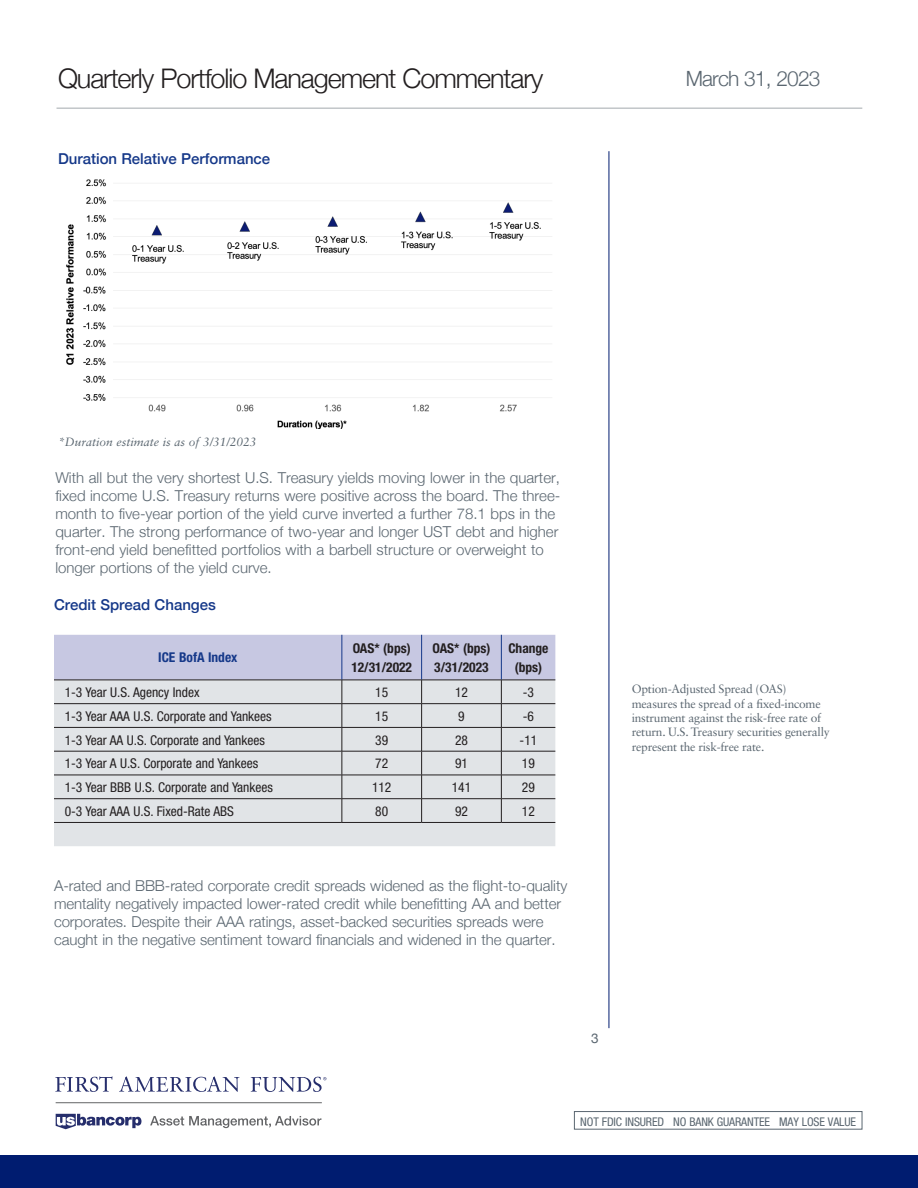
<style>
.page{position:relative;width:918px;height:1188px;background:#fff}
.page>*{position:absolute;margin:0;border:0;box-sizing:border-box;transform-origin:0 0}
.t1{font:300 27px "Helvetica Neue";letter-spacing:-.04em;color:#231f20}
.t2{font:300 21px "Helvetica Neue";letter-spacing:-.04em;color:#5a6670}
.t3{font:300 15px/18px "Helvetica Neue";color:#5a6670}
.t4{font:500 15px "Helvetica Neue";color:#153889}
.t5{font:condensed 13.5px "Helvetica Neue";color:#231f20}
.t6{font:700 condensed 13.5px "Helvetica Neue";color:#231f20}
.t7{font:700 condensed 13.5px "Helvetica Neue";color:#153889}
.t8{font:13.5px "Helvetica Neue";color:#5a6670}
.t9{font:12px/14.4px "Sabon LT Std";letter-spacing:-.02em;color:#5a6670}
.t10{font:condensed 12px "Helvetica Neue";letter-spacing:-.01em;color:#5a6670}
.t11{font:italic 12px "Sabon LT Std";color:#5a6670}
</style>
<div class="page">
<div style="left:574px;top:1111px;width:288px;height:19px;border:1px solid #5a6670"></div>
<svg style="left:56px;top:1114px;width:85px;height:15px"></svg>
<svg style="left:150px;top:1116px;width:171px;height:12px"></svg>
<hr style="left:56px;top:1102px;width:266px;height:1px;background:#636466">
<svg style="left:55px;top:1076px;width:57px;height:16px"></svg>
<svg style="left:119px;top:1076px;width:120px;height:16px"></svg>
<svg style="left:251px;top:1077px;width:75px;height:15px"></svg>
<div style="left:0;top:1155px;width:918px;height:33px;background:#001c70"></div>
<hr style="left:57px;top:107px;width:805px;height:2px;background:#a3a9ad">
<hr style="left:609px;top:151px;width:1px;height:877px;background:#001c70">
<img style="left:66px;top:179px;width:486px;height:250px">
<div style="left:54px;top:823px;width:501px;height:23px;background:#e1e4e7"></div>
<svg style="left:54px;top:635px;width:501px;height:187px;background:#d3d5de"></svg>
<hr style="left:54px;top:822px;width:288px;height:1px;background:#231f20">
<hr style="left:342px;top:822px;width:80px;height:1px;background:#231f20">
<hr style="left:422px;top:822px;width:79px;height:1px;background:#231f20">
<hr style="left:501px;top:822px;width:54px;height:1px;background:#231f20">
<p class="t1" style="left:58px;top:56px;width:487px">Quarterly Portfolio Management Commentary</p>
<p class="t2" style="left:686px;top:62px;width:136px">March 31, 2023</p>
<p class="t4" style="left:58px;top:146px;width:214px">Duration Relative Performance</p>
<p class="t11" style="left:58px;top:435px;width:200px">*Duration estimate is as of 3/31/2023</p>
<p class="t3" style="left:55px;top:467px;width:507px">With all but the very shortest U.S. Treasury yields moving lower in the quarter, fixed income U.S. Treasury returns were positive across the board. The three&shy;month to five-year portion of the yield curve inverted a further 78.1 bps in the quarter. The strong performance of two-year and longer UST debt and higher front-end yield benefitted portfolios with a barbell structure or overweight to longer portions of the yield curve.</p>
<p class="t4" style="left:54px;top:592px;width:163px">Credit Spread Changes</p>
<p class="t7" style="left:158px;top:650px;width:81px">ICE BofA Index</p>
<p class="t6" style="left:353px;top:640px;width:60px">OAS* (bps)</p>
<p class="t6" style="left:351px;top:659px;width:62px">12/31/2022</p>
<p class="t6" style="left:432px;top:640px;width:60px">OAS* (bps)</p>
<p class="t6" style="left:434px;top:659px;width:56px">3/31/2023</p>
<p class="t6" style="left:508px;top:640px;width:42px">Change</p>
<p class="t6" style="left:515px;top:659px;width:29px">(bps)</p>
<p class="t5" style="left:65px;top:685px;width:136px">1-3 Year U.S. Agency Index</p>
<p class="t5" style="left:375px;top:685px;width:14px">15</p>
<p class="t5" style="left:455px;top:685px;width:14px">12</p>
<p class="t5" style="left:523px;top:685px;width:13px">-3</p>
<p class="t5" style="left:65px;top:708px;width:209px">1-3 Year AAA U.S. Corporate and Yankees</p>
<p class="t5" style="left:375px;top:708px;width:14px">15</p>
<p class="t5" style="left:458px;top:708px;width:8px">9</p>
<p class="t5" style="left:523px;top:708px;width:13px">-6</p>
<p class="t5" style="left:65px;top:732px;width:202px">1-3 Year AA U.S. Corporate and Yankees</p>
<p class="t5" style="left:375px;top:732px;width:14px">39</p>
<p class="t5" style="left:455px;top:732px;width:14px">28</p>
<p class="t5" style="left:520px;top:732px;width:19px">-11</p>
<p class="t5" style="left:65px;top:756px;width:195px">1-3 Year A U.S. Corporate and Yankees</p>
<p class="t5" style="left:375px;top:756px;width:14px">72</p>
<p class="t5" style="left:455px;top:756px;width:14px">91</p>
<p class="t5" style="left:522px;top:756px;width:14px">19</p>
<p class="t5" style="left:65px;top:780px;width:210px">1-3 Year BBB U.S. Corporate and Yankees</p>
<p class="t5" style="left:372px;top:780px;width:21px">112</p>
<p class="t5" style="left:452px;top:780px;width:21px">141</p>
<p class="t5" style="left:522px;top:780px;width:14px">29</p>
<p class="t5" style="left:65px;top:803px;width:171px">0-3 Year AAA U.S. Fixed-Rate ABS</p>
<p class="t5" style="left:375px;top:803px;width:14px">80</p>
<p class="t5" style="left:455px;top:803px;width:14px">92</p>
<p class="t5" style="left:522px;top:803px;width:14px">12</p>
<p class="t3" style="left:54px;top:876px;width:515px">A-rated and BBB-rated corporate credit spreads widened as the flight-to-quality mentality negatively impacted lower-rated credit while benefitting AA and better corporates. Despite their AAA ratings, asset-backed securities spreads were caught in the negative sentiment toward financials and widened in the quarter.</p>
<p class="t9" style="left:632px;top:682px;width:200px">Option-Adjusted Spread (OAS) measures the spread of a fixed-income instrument against the risk-free rate of return. U.S. Treasury securities generally represent the risk-free rate.</p>
<p class="t8" style="left:591px;top:1028px;width:9px">3</p>
<p class="t10" style="left:580px;top:1114px;width:277px">NOT FDIC INSURED NO BANK GUARANTEE MAY LOSE VALUE</p>
</div>
